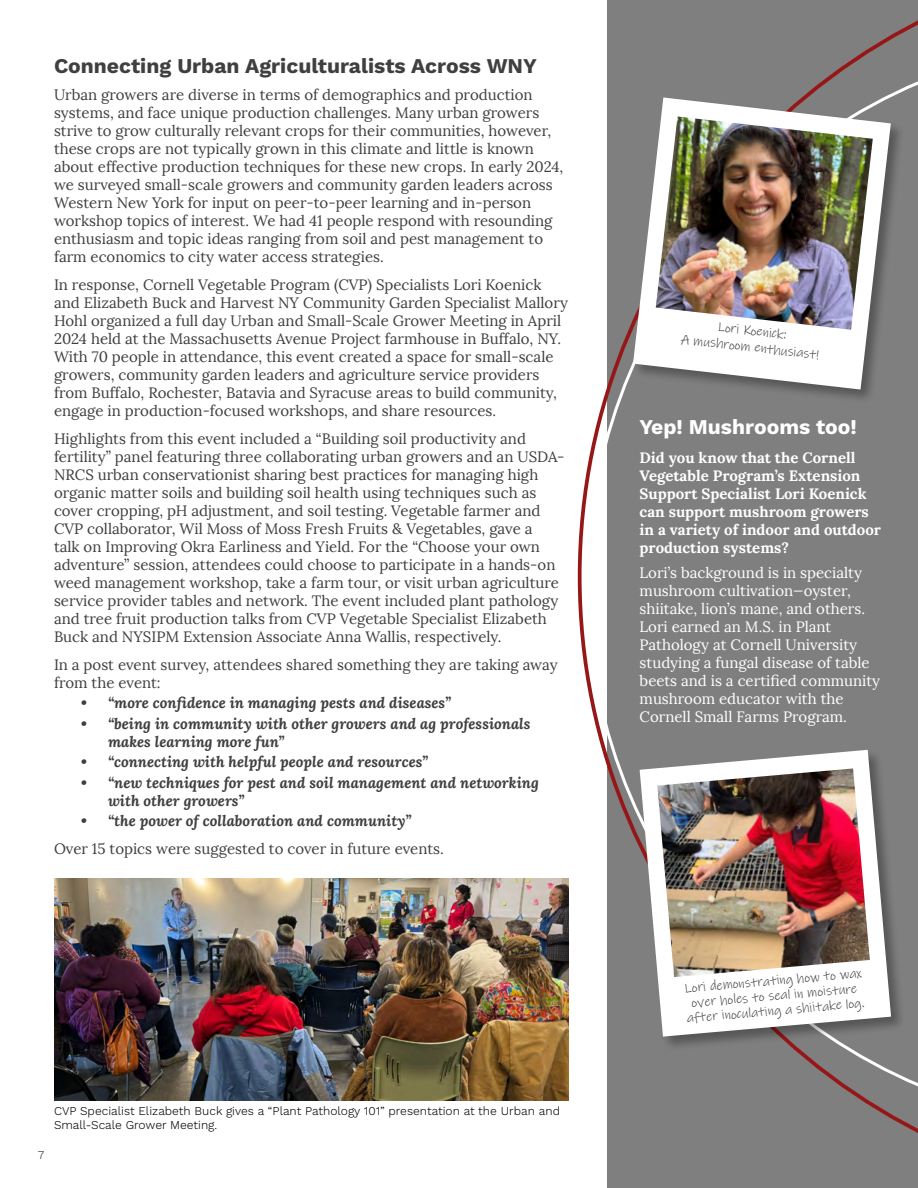
<style>
.page{position:relative;width:918px;height:1188px;background:#fff}
.page>*{position:absolute;margin:0;border:0;box-sizing:border-box;transform-origin:0 0}
.Heading_1{font:700 21px "Work Sans";color:#3f3f3f}
.Heading_1-2{font:700 21px "Work Sans";color:#fff}
.Text_Paragraph{font:15px/18px "Lora";color:#3f3f3f}
.t1{font:italic 700 15px/18px "Lora";color:#3f3f3f}
.Text_Paragraph-2{font:15px/18px "Lora";color:#fff}
.Text_Paragraph-3{font:700 15px/18px "Lora";color:#fff}
.Text_Paragraph-4{font:13.5px/15px "Ink Free";color:#3f3f3f;text-align:center}
.Figure_Caption{font:300 12px/14.4px "Work Sans";color:#000}
.t2{font:12px "Work Sans";color:#666}
</style>
<div class="page">
<img style="left:54px;top:878px;width:514px;height:223px">
<svg style="left:578px;top:0;width:340px;height:1188px"></svg>
<svg style="left:586px;top:38px;width:332px;height:1092px;background:#8e8c8c"></svg>
<div style="left:632px;top:96px;width:274px;height:309px;background:#000;opacity:.32"></div>
<svg style="left:633px;top:97px;width:258px;height:293px"></svg>
<img style="left:656px;top:117px;width:217px;height:213px">
<div style="left:638px;top:749px;width:268px;height:303px;background:#000;opacity:.32"></div>
<svg style="left:640px;top:750px;width:251px;height:287px"></svg>
<img style="left:657px;top:768px;width:213px;height:209px">
<p class="Heading_1" style="left:54px;top:54px;width:484px">Connecting Urban Agriculturalists Across WNY</p>
<p class="Text_Paragraph" style="left:54px;top:86px;width:511px">Urban growers are diverse in terms of demographics and production systems, and face unique production challenges. Many urban growers strive to grow culturally relevant crops for their communities, however, these crops are not typically grown in this climate and little is known about effective production techniques for these new crops. In early 2024, we surveyed small-scale growers and community garden leaders across Western New York for input on peer-to-peer learning and in-person workshop topics of interest. We had 41 people respond with resounding enthusiasm and topic ideas ranging from soil and pest management to farm economics to city water access strategies.</p>
<p class="Text_Paragraph" style="left:54px;top:276px;width:516px">In response, Cornell Vegetable Program (CVP) Specialists Lori Koenick and Elizabeth Buck and Harvest NY Community Garden Specialist Mallory Hohl organized a full day Urban and Small-Scale Grower Meeting in April 2024 held at the Massachusetts Avenue Project farmhouse in Buffalo, NY.<br>With 70 people in attendance, this event created a space for small-scale growers, community garden leaders and agriculture service providers from Buffalo, Rochester, Batavia and Syracuse areas to build community, engage in production-focused workshops, and share resources.</p>
<p class="Text_Paragraph" style="left:54px;top:430px;width:512px">Highlights from this event included a “Building soil productivity and fertility” panel featuring three collaborating urban growers and an USDA-NRCS urban conservationist sharing best practices for managing high organic matter soils and building soil health using techniques such as cover cropping, pH adjustment, and soil testing. Vegetable farmer and CVP collaborator, Wil Moss of Moss Fresh Fruits &amp; Vegetables, gave a<br>talk on Improving Okra Earliness and Yield. For the “Choose your own adventure” session, attendees could choose to participate in a hands-on weed management workshop, take a farm tour, or visit urban agriculture service provider tables and network. The event included plant pathology and tree fruit production talks from CVP Vegetable Specialist Elizabeth Buck and NYSIPM Extension Associate Anna Wallis, respectively.</p>
<p class="Text_Paragraph" style="left:54px;top:656px;width:505px">In a post event survey, attendees shared something they are taking away from the event:</p>
<p class="t1" style="left:81px;top:694px;width:372px">• “more confidence in managing pests and diseases”</p>
<p class="t1" style="left:108px;top:714px;width:424px;text-indent:-27px">• “being in community with other growers and ag professionals makes learning more fun”</p>
<p class="t1" style="left:81px;top:753px;width:349px">• “connecting with helpful people and resources”</p>
<p class="t1" style="left:108px;top:773px;width:432px;text-indent:-27px">• “new techniques for pest and soil management and networking with other growers”</p>
<p class="t1" style="left:81px;top:812px;width:332px">• “the power of collaboration and community”</p>
<p class="Text_Paragraph" style="left:54px;top:840px;width:391px">Over 15 topics were suggested to cover in future events.</p>
<p class="t2" style="left:38px;top:1148px;width:8px">7</p>
<p class="Figure_Caption" style="left:54px;top:1104px;width:508px">CVP Specialist Elizabeth Buck gives a “Plant Pathology 101” presentation at the Urban and<br>Small-Scale Grower Meeting.</p>
<p class="Text_Paragraph-4" style="left:684px;top:315px;width:140px;line-height:16.2px;rotate:6deg">Lori Koenick:<br>A mushroom enthusiast!</p>
<p class="Heading_1-2" style="left:640px;top:415px;width:219px">Yep! Mushrooms too!</p>
<p class="Text_Paragraph-3" style="left:640px;top:449px;width:243px">Did you know that the Cornell<br>Vegetable Program’s Extension<br>Support Specialist Lori Koenick can support mushroom growers in a variety of indoor and outdoor production systems?</p>
<p class="Text_Paragraph-2" style="left:640px;top:563px;width:242px">Lori’s background is in specialty mushroom cultivation—oyster, shiitake, lion’s mane, and others.<br>Lori earned an M.S. in Plant<br>Pathology at Cornell University studying a fungal disease of table beets and is a certified community mushroom educator with the<br>Cornell Small Farms Program.</p>
<p class="Text_Paragraph-4" style="left:684px;top:981px;width:180px;rotate:-5deg">Lori demonstrating how to wax over holes to seal in moisture after inoculating a shiitake log.</p>
</div>
